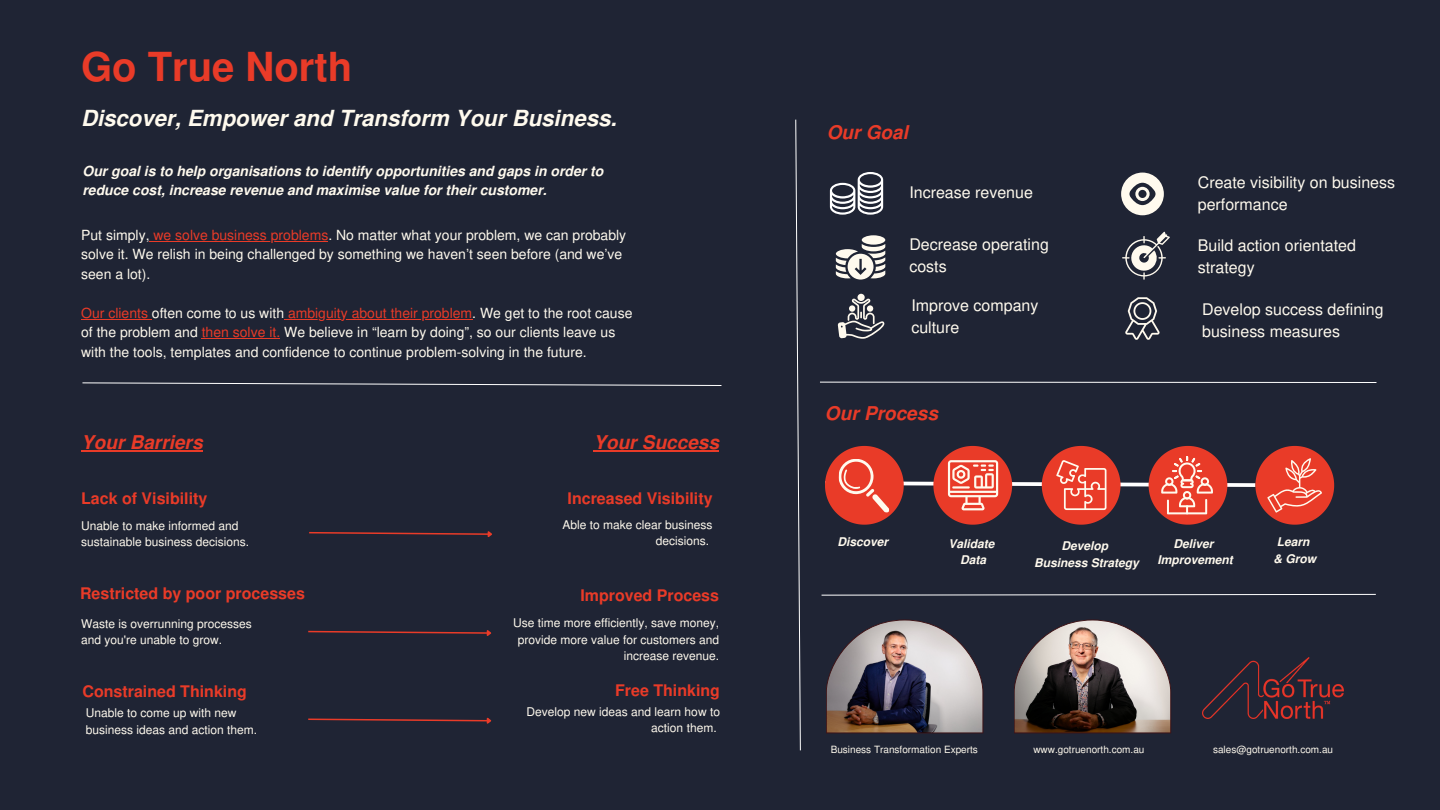
<style>
.page{position:relative;width:1440px;height:810px;background:#1f2434}
.page>*{position:absolute;margin:0;border:0;box-sizing:border-box;transform-origin:0 0}
.t1{font:700 40px "Nimbus San L";color:#e93b28}
.t2{font:italic 700 22.2px "Nimbus San L";color:#fffaee}
.t3{font:italic 700 19px "Nimbus San L";color:#e93b28}
.t4{font:16px/21.8px "Nimbus San L";color:#fffaee}
.t5{font:700 16px "Nimbus San L";color:#e93b28}
.t6{font:14px/19.5px "Nimbus San L";color:#fffaee}
.t7{font:italic 700 14px/19.5px "Nimbus San L";color:#fffaee}
.t8{font:12px/16.5px "Nimbus San L";color:#fffaee}
.t9{font:italic 700 12px/16.5px "Nimbus San L";color:#fffaee;text-align:center}
.t10{font:10px "Nimbus San L";color:#fffaee}
.s1{color:#e93b28}
</style>
<div class="page">
<svg style="left:82px;top:382px;width:640px;height:4px"></svg>
<svg style="left:825px;top:446px;width:509px;height:79px"></svg>
<svg style="left:309px;top:531px;width:183px;height:6px"></svg>
<svg style="left:308px;top:630px;width:184px;height:6px"></svg>
<svg style="left:308px;top:717px;width:184px;height:7px"></svg>
<svg style="left:795px;top:119px;width:6px;height:632px"></svg>
<svg style="left:821px;top:594px;width:555px;height:2px"></svg>
<svg style="left:820px;top:381px;width:557px;height:2px"></svg>
<svg style="left:830px;top:172px;width:53px;height:43px"></svg>
<div style="left:857px;top:294px;width:8px;height:7px;background:#fffaee;border-radius:50%"></div>
<svg style="left:838px;top:299px;width:46px;height:40px"></svg>
<svg style="left:836px;top:235px;width:49px;height:45px"></svg>
<svg style="left:1121px;top:173px;width:43px;height:42px"></svg>
<svg style="left:1122px;top:232px;width:48px;height:48px"></svg>
<svg style="left:1125px;top:297px;width:35px;height:43px"></svg>
<img style="left:1202px;top:658px;width:142px;height:60px">
<hr style="left:81px;top:450px;width:122px;height:2px;background:#e93b28">
<hr style="left:593px;top:450px;width:126px;height:2px;background:#e93b28">
<hr style="left:150px;top:241px;width:178px;height:1px;background:#e93b28">
<hr style="left:81px;top:319px;width:71px;height:1px;background:#e93b28">
<hr style="left:284px;top:319px;width:188px;height:1px;background:#e93b28">
<hr style="left:202px;top:338px;width:78px;height:1px;background:#e93b28">
<img style="left:826px;top:620px;width:157px;height:113px">
<svg style="left:1014px;top:620px;width:157px;height:113px"></svg>
<h1 class="t1" style="left:81px;top:52px;width:273px">Go True North</h1>
<h2 class="t2" style="left:81px;top:110px;width:537px">Discover, Empower and Transform Your Business.</h2>
<p class="t7" style="left:82px;top:163px;width:522px">Our goal is to help organisations to identify opportunities and gaps in order to reduce cost, increase revenue and maximise value for their customer.</p>
<p class="t6" style="left:81px;top:227px;width:547px">Put simply, <span class="s1">we solve business problems</span>. No matter what your problem, we can probably solve it. We relish in being challenged by something we haven’t seen before (and we’ve seen a lot).</p>
<p class="t6" style="left:81px;top:305px;width:553px"><span class="s1">Our clients</span> often come to us with <span class="s1">ambiguity about their problem</span>. We get to the root cause of the problem and <span class="s1">then solve it.</span> We believe in “learn by doing”, so our clients leave us with the tools, templates and confidence to continue problem-solving in the future.</p>
<h3 class="t3" style="left:81px;top:435px;width:123px">Your Barriers</h3>
<h3 class="t3" style="left:593px;top:435px;width:127px">Your Success</h3>
<p class="t5" style="left:81px;top:492px;width:128px">Lack of Visibility</p>
<p class="t5" style="left:568px;top:492px;width:146px">Increased Visibility</p>
<p class="t8" style="left:81px;top:519px;width:170px">Unable to make informed and sustainable business decisions.</p>
<p class="t8" style="left:563px;top:518px;width:152px;text-align:right">Able to make clear business decisions.</p>
<p class="t5" style="left:80px;top:587px;width:226px">Restricted by poor processes</p>
<p class="t5" style="left:580px;top:590px;width:140px">Improved Process</p>
<p class="t8" style="left:81px;top:617px;width:172px">Waste is overrunning processes and you're unable to grow.</p>
<p class="t8" style="left:513px;top:616px;width:208px;text-align:right">Use time more efficiently, save money, provide more value for customers and increase revenue.</p>
<p class="t5" style="left:82px;top:685px;width:166px">Constrained Thinking</p>
<p class="t5" style="left:615px;top:685px;width:106px">Free Thinking</p>
<p class="t8" style="left:86px;top:706px;width:173px">Unable to come up with new business ideas and action them.</p>
<p class="t8" style="left:527px;top:705px;width:195px;text-align:right">Develop new ideas and learn how to action them.</p>
<h3 class="t3" style="left:827px;top:125px;width:83px">Our Goal</h3>
<p class="t4" style="left:909px;top:183px;width:125px">Increase revenue</p>
<p class="t4" style="left:909px;top:235px;width:141px">Decrease operating costs</p>
<p class="t4" style="left:911px;top:297px;width:129px">Improve company culture</p>
<h3 class="t3" style="left:825px;top:406px;width:114px">Our Process</h3>
<p class="t4" style="left:1198px;top:173px;width:199px">Create visibility on business performance</p>
<p class="t4" style="left:1198px;top:237px;width:160px">Build action orientated strategy</p>
<p class="t4" style="left:1202px;top:301px;width:183px">Develop success defining business measures</p>
<p class="t9" style="left:837px;top:535px;width:52px">Discover</p>
<p class="t9" style="left:948px;top:537px;width:48px">Validate<br>Data</p>
<p class="t9" style="left:1034px;top:539px;width:106px">Develop<br>Business Strategy</p>
<p class="t9" style="left:1158px;top:537px;width:77px">Deliver<br>Improvement</p>
<p class="t9" style="left:1274px;top:535px;width:44px;text-align:left">Learn &amp; Grow</p>
<p class="t10" style="left:831px;top:745px;width:149px">Business Transformation Experts</p>
<p class="t10" style="left:1033px;top:745px;width:113px">www.gotruenorth.com.au</p>
<p class="t10" style="left:1213px;top:745px;width:122px">sales@gotruenorth.com.au</p>
</div>
